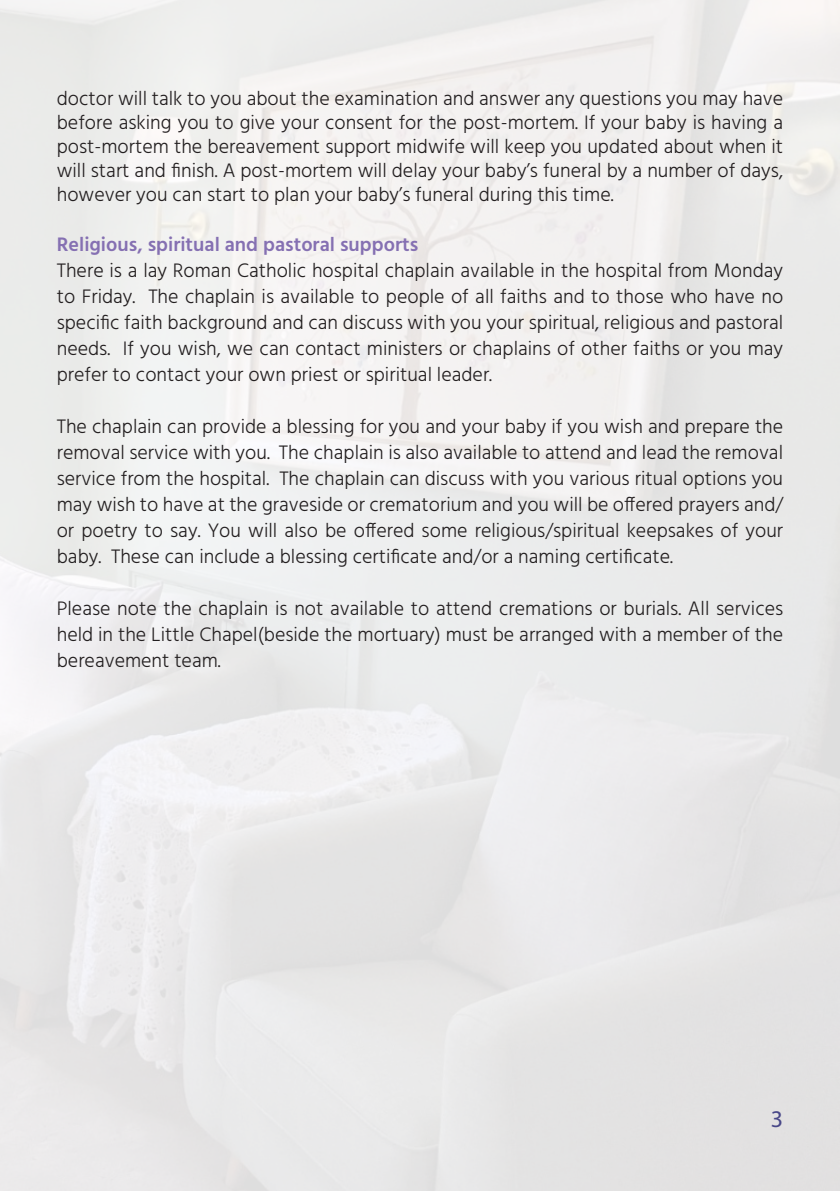
<style>
.page{position:relative;width:840px;height:1191px;background:#fff}
.page>*{position:absolute;margin:0;border:0;box-sizing:border-box;transform-origin:0 0}
.t1{font:24px "Myriad Pro";color:#484788}
.t2{font:300 20px/26px "Hind";color:#231f20;text-align:justify}
.t3{font:600 20px "Hind";color:#8570b2}
</style>
<div class="page">
<p class="t2" style="left:57px;top:88px;width:727px;line-height:24px">doctor will talk to you about the examination and answer any questions you may have before asking you to give your consent for the post-mortem. If your baby is having a post-mortem the bereavement support midwife will keep you updated about when it will start and finish. A post-mortem will delay your baby’s funeral by a number of days, however you can start to plan your baby’s funeral during this time.</p>
<p class="t3" style="left:57px;top:230px;width:363px">Religious, spiritual and pastoral supports</p>
<p class="t2" style="left:57px;top:259px;width:727px">There is a lay Roman Catholic hospital chaplain available in the hospital from Monday to Friday. The chaplain is available to people of all faiths and to those who have no specific faith background and can discuss with you your spiritual, religious and pastoral needs. If you wish, we can contact ministers or chaplains of other faiths or you may prefer to contact your own priest or spiritual leader.</p>
<p class="t2" style="left:57px;top:415px;width:727px">The chaplain can provide a blessing for you and your baby if you wish and prepare the removal service with you. The chaplain is also available to attend and lead the removal service from the hospital. The chaplain can discuss with you various ritual options you may wish to have at the graveside or crematorium and you will be offered prayers and/ or poetry to say. You will also be offered some religious/spiritual keepsakes of your baby. These can include a blessing certificate and/or a naming certificate.</p>
<p class="t2" style="left:57px;top:597px;width:727px">Please note the chaplain is not available to attend cremations or burials. All services held in the Little Chapel(beside the mortuary) must be arranged with a member of the bereavement team.</p>
<p class="t1" style="left:770px;top:1104px;width:14px">3</p>
</div>
